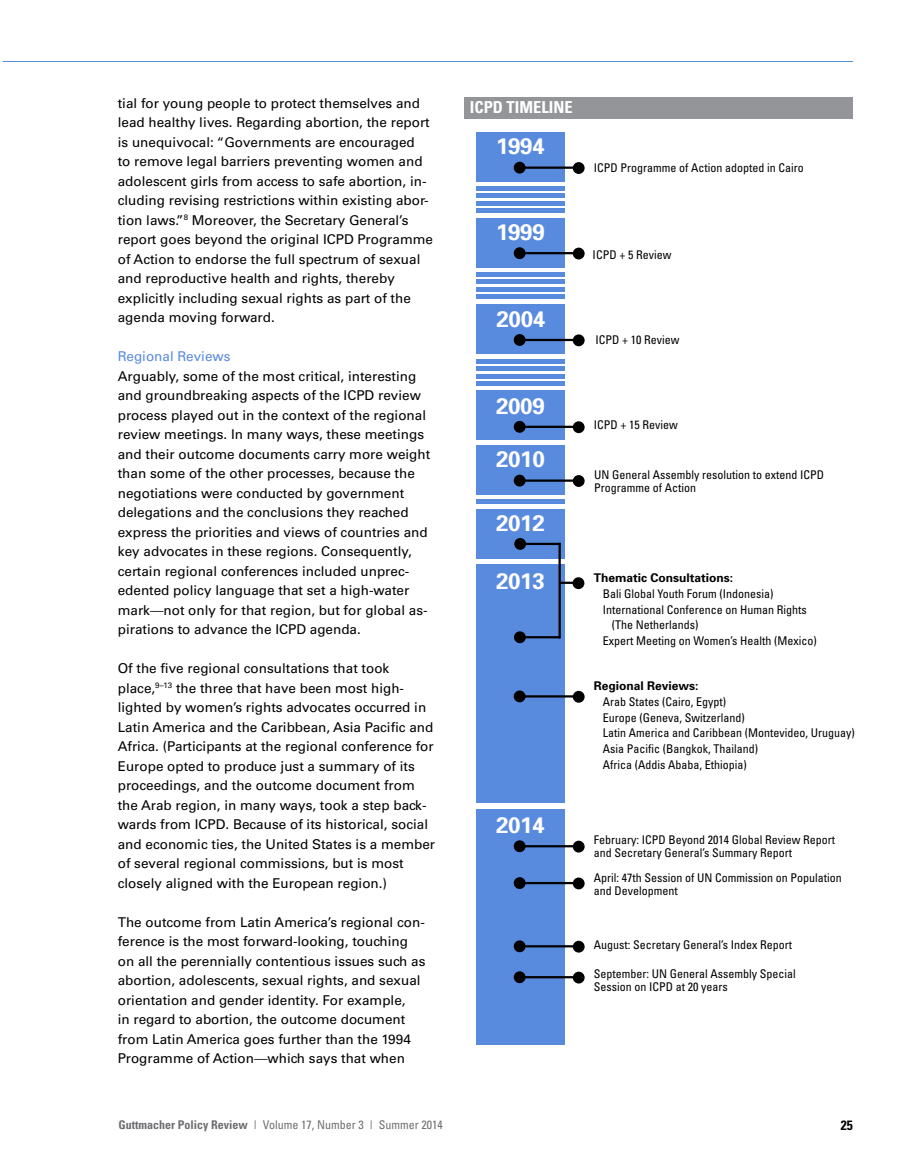
<style>
.page{position:relative;width:898px;height:1168px;background:#fff}
.page>*{position:absolute;margin:0;border:0;box-sizing:border-box;transform-origin:0 0}
.t1{font:700 22.5px "Univers";letter-spacing:-.02em;color:#fff}
.t2{font:700 condensed 16.5px "Univers";color:#fff}
.t3{font:13.5px/19.5px "Univers";color:#000}
.t4{font:13.5px "Univers";color:#588ade}
.t5{font:700 condensed 13.5px "Univers";color:#000}
.t6{font:condensed 12px/12.8px "Univers";color:#000}
.t7{font:condensed 12px "Univers";color:#6d6e71}
.t8{font:700 12px "Univers";color:#000}
.s1{font-stretch:condensed}
.s2{font-weight:700}
</style>
<div class="page">
<hr style="left:3px;top:61px;width:850px;height:1px;background:#588ade">
<div style="left:464px;top:98px;width:389px;height:20px;background:#939598"></div>
<hr style="left:476px;top:186px;width:89px;height:4px;background:#588ade">
<hr style="left:476px;top:194px;width:89px;height:4px;background:#588ade">
<div style="left:476px;top:201px;width:89px;height:5px;background:#588ade"></div>
<div style="left:476px;top:208px;width:89px;height:5px;background:#588ade"></div>
<div style="left:476px;top:564px;width:89px;height:238px;background:#588ade"></div>
<div style="left:476px;top:809px;width:89px;height:235px;background:#588ade"></div>
<div style="left:476px;top:132px;width:89px;height:50px;background:#588ade"></div>
<div style="left:476px;top:304px;width:89px;height:50px;background:#588ade"></div>
<div style="left:476px;top:391px;width:89px;height:49px;background:#588ade"></div>
<div style="left:514px;top:840px;width:11px;height:12px;background:#000;border-radius:50%"></div>
<div style="left:573px;top:841px;width:11px;height:11px;background:#000;border-radius:50%"></div>
<hr style="left:520px;top:845px;width:58px;height:2px;background:#000">
<div style="left:514px;top:690px;width:11px;height:12px;background:#000;border-radius:50%"></div>
<div style="left:573px;top:691px;width:11px;height:12px;background:#000;border-radius:50%"></div>
<hr style="left:520px;top:695px;width:58px;height:2px;background:#000">
<div style="left:514px;top:421px;width:11px;height:12px;background:#000;border-radius:50%"></div>
<div style="left:573px;top:421px;width:11px;height:12px;background:#000;border-radius:50%"></div>
<hr style="left:520px;top:426px;width:58px;height:2px;background:#000">
<div style="left:514px;top:162px;width:11px;height:12px;background:#000;border-radius:50%"></div>
<div style="left:573px;top:162px;width:11px;height:12px;background:#000;border-radius:50%"></div>
<hr style="left:520px;top:166px;width:58px;height:3px;background:#000">
<hr style="left:521px;top:636px;width:39px;height:2px;background:#000">
<div style="left:514px;top:940px;width:11px;height:12px;background:#000;border-radius:50%"></div>
<div style="left:573px;top:941px;width:11px;height:11px;background:#000;border-radius:50%"></div>
<hr style="left:520px;top:945px;width:58px;height:2px;background:#000">
<div style="left:514px;top:877px;width:11px;height:12px;background:#000;border-radius:50%"></div>
<div style="left:573px;top:877px;width:11px;height:12px;background:#000;border-radius:50%"></div>
<hr style="left:520px;top:882px;width:58px;height:2px;background:#000">
<div style="left:514px;top:971px;width:11px;height:12px;background:#000;border-radius:50%"></div>
<div style="left:573px;top:971px;width:11px;height:12px;background:#000;border-radius:50%"></div>
<hr style="left:520px;top:976px;width:58px;height:2px;background:#000">
<div style="left:476px;top:218px;width:89px;height:49px;background:#588ade"></div>
<div style="left:476px;top:272px;width:89px;height:5px;background:#588ade"></div>
<hr style="left:476px;top:280px;width:89px;height:4px;background:#588ade">
<div style="left:476px;top:287px;width:89px;height:5px;background:#588ade"></div>
<hr style="left:476px;top:295px;width:89px;height:4px;background:#588ade">
<hr style="left:476px;top:359px;width:89px;height:4px;background:#588ade">
<div style="left:476px;top:366px;width:89px;height:5px;background:#588ade"></div>
<hr style="left:476px;top:374px;width:89px;height:4px;background:#588ade">
<div style="left:476px;top:381px;width:89px;height:5px;background:#588ade"></div>
<hr style="left:476px;top:500px;width:89px;height:4px;background:#588ade">
<div style="left:476px;top:445px;width:89px;height:50px;background:#588ade"></div>
<div style="left:514px;top:247px;width:11px;height:12px;background:#000;border-radius:50%"></div>
<div style="left:573px;top:248px;width:11px;height:11px;background:#000;border-radius:50%"></div>
<hr style="left:520px;top:252px;width:58px;height:2px;background:#000">
<div style="left:476px;top:509px;width:89px;height:49px;background:#588ade"></div>
<div style="left:514px;top:334px;width:11px;height:12px;background:#000;border-radius:50%"></div>
<div style="left:573px;top:334px;width:11px;height:12px;background:#000;border-radius:50%"></div>
<hr style="left:520px;top:339px;width:58px;height:2px;background:#000">
<div style="left:514px;top:475px;width:11px;height:11px;background:#000;border-radius:50%"></div>
<div style="left:573px;top:475px;width:11px;height:12px;background:#000;border-radius:50%"></div>
<hr style="left:520px;top:479px;width:58px;height:3px;background:#000">
<div style="left:572px;top:577px;width:12px;height:12px;background:#000;border-radius:50%"></div>
<svg style="left:561px;top:582px;width:12px;height:2px"></svg>
<div style="left:514px;top:631px;width:12px;height:12px;background:#000;border-radius:50%"></div>
<div style="left:514px;top:538px;width:12px;height:12px;background:#000;border-radius:50%"></div>
<hr style="left:521px;top:543px;width:39px;height:2px;background:#000">
<hr style="left:558px;top:543px;width:3px;height:95px;background:#000">
<p class="t3" style="left:118px;top:93px;width:317px">tial for young people to protect themselves and lead healthy lives. Regarding abortion, the report is unequivocal: “Governments are encouraged<br>to remove legal barriers preventing women and adolescent girls from access to safe abortion, in&shy;cluding revising restrictions within existing abor&shy;tion laws.”<sup>8</sup> Moreover, the Secretary General’s report goes beyond the original ICPD Programme of Action to endorse the full spectrum of sexual and reproductive health and rights, thereby explicitly including sexual rights as part of the agenda moving forward.</p>
<p class="t4" style="left:118px;top:348px;width:114px">Regional Reviews</p>
<p class="t3" style="left:118px;top:366px;width:314px">Arguably, some of the most critical, interesting and groundbreaking aspects of the ICPD review process played out in the context of the regional review meetings. In many ways, these meetings and their outcome documents carry more weight than some of the other processes, because the negotiations were conducted by government delegations and the conclusions they reached express the priorities and views of countries and key advocates in these regions. Consequently, certain regional conferences included unprec&shy;edented policy language that set a high-water mark<span class="s1">—</span>not only for that region, but for global as&shy;pirations to advance the ICPD agenda.</p>
<p class="t3" style="left:118px;top:659px;width:319px">Of the five regional consultations that took place,<sup>9–13</sup> the three that have been most high&shy;lighted by women’s rights advocates occurred in Latin America and the Caribbean, Asia Pacific and Africa. (Participants at the regional conference for Europe opted to produce just a summary of its proceedings, and the outcome document from the Arab region, in many ways, took a step back&shy;wards from ICPD. Because of its historical, social and economic ties, the United States is a member of several regional commissions, but is most closely aligned with the European region.)</p>
<p class="t3" style="left:118px;top:912px;width:309px">The outcome from Latin America’s regional con&shy;ference is the most forward-looking, touching on all the perennially contentious issues such as abortion, adolescents, sexual rights, and sexual orientation and gender identity. For example,<br>in regard to abortion, the outcome document from Latin America goes further than the 1994<br>Programme of Action<span class="s1">—</span>which says that when</p>
<p class="t2" style="left:470px;top:97px;width:104px">ICPD TIMELINE</p>
<h1 class="t1" style="left:496px;top:132px;width:50px">1994</h1>
<h1 class="t1" style="left:496px;top:217px;width:50px">1999</h1>
<h1 class="t1" style="left:496px;top:305px;width:50px">2004</h1>
<h1 class="t1" style="left:496px;top:391px;width:50px">2009</h1>
<h1 class="t1" style="left:496px;top:445px;width:50px">2010</h1>
<h1 class="t1" style="left:496px;top:508px;width:50px">2012</h1>
<h1 class="t1" style="left:496px;top:566px;width:50px">2013</h1>
<h1 class="t1" style="left:496px;top:810px;width:50px">2014</h1>
<p class="t6" style="left:594px;top:161px;width:211px">ICPD Programme of Action adopted in Cairo</p>
<p class="t6" style="left:592px;top:248px;width:80px">ICPD + 5 Review</p>
<p class="t6" style="left:595px;top:333px;width:85px">ICPD + 10 Review</p>
<p class="t6" style="left:594px;top:418px;width:85px">ICPD + 15 Review</p>
<p class="t6" style="left:594px;top:468px;width:231px">UN General Assembly resolution to extend ICPD<br>Programme of Action</p>
<p class="t8" style="left:594px;top:570px;width:141px">Thematic Consultations:</p>
<p class="t6" style="left:603px;top:587px;width:172px">Bali Global Youth Forum (Indonesia)</p>
<p class="t6" style="left:603px;top:603px;width:205px">International Conference on Human Rights</p>
<p class="t6" style="left:612px;top:618px;width:88px">(The Netherlands)</p>
<p class="t6" style="left:603px;top:634px;width:216px">Expert Meeting on Women’s Health (Mexico)</p>
<p class="t8" style="left:594px;top:678px;width:106px">Regional Reviews:</p>
<p class="t6" style="left:603px;top:693px;width:253px;line-height:15.8px">Arab States (Cairo, Egypt)<br>Europe (Geneva, Switzerland)<br>Latin America and Caribbean (Montevideo, Uruguay)<br>Asia Pacific (Bangkok, Thailand)<br>Africa (Addis Ababa, Ethiopia)</p>
<p class="t6" style="left:594px;top:833px;width:243px">February: ICPD Beyond 2014 Global Review Report and Secretary General’s Summary Report</p>
<p class="t6" style="left:594px;top:871px;width:249px">April: 47th Session of UN Commission on Population and Development</p>
<p class="t6" style="left:594px;top:938px;width:200px">August: Secretary General’s Index Report</p>
<p class="t6" style="left:594px;top:967px;width:203px">September: UN General Assembly Special<br>Session on ICPD at 20 years</p>
<p class="t7" style="left:118px;top:1117px;width:326px"><span class="s2">Guttmacher Policy Review</span> | Volume 17, Number 3 | Summer 2014</p>
<p class="t5" style="left:841px;top:1116px;width:13px">25</p>
</div>
